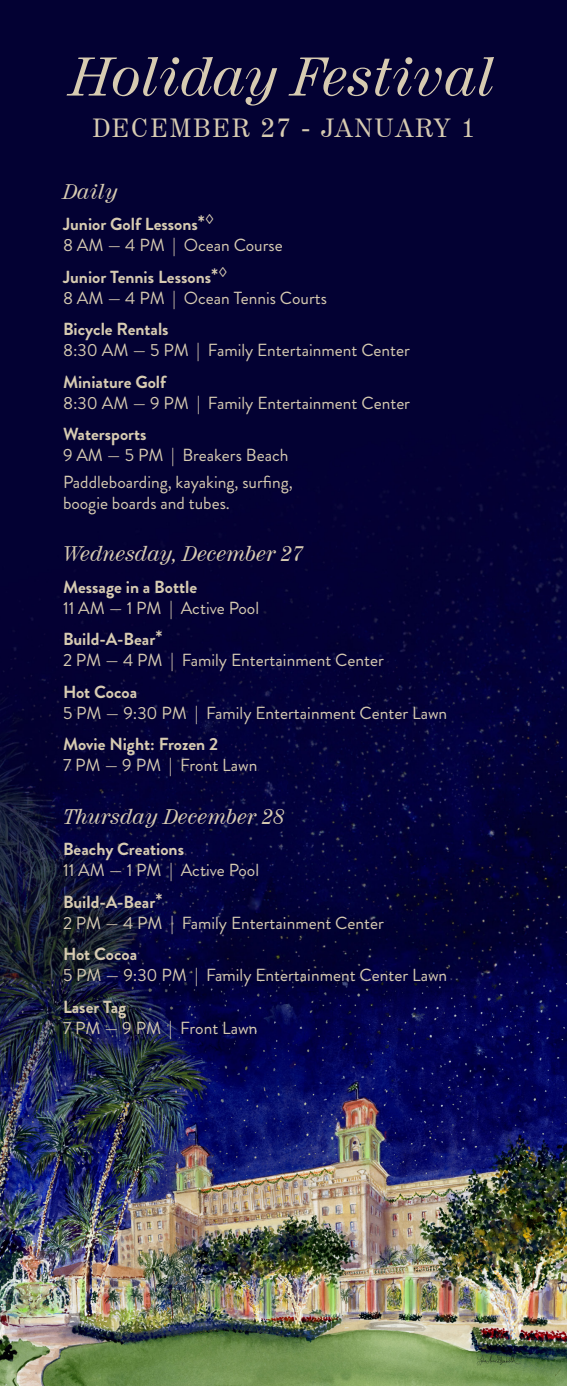
<style>
.page{position:relative;width:567px;height:1386px;background:#fff}
.page>*{position:absolute;margin:0;border:0;box-sizing:border-box;transform-origin:0 0}
.t1{font:italic 54.25px "Century 725 BT";color:#d7cbb1}
.t2{font:26.25px "Century 725 BT";letter-spacing:.09em;color:#d7cbb1}
.t3{font:italic 21px "Century 725 BT";color:#d7cbb1}
.t4{font:17.5px/21px "Brandon Grotesque";color:#d7cbb1}
.t5{font:700 17.5px "Brandon Grotesque";color:#d7cbb1}
.s1{font-weight:500;font-size:21px}
</style>
<div class="page">
<img style="left:0;top:0;width:567px;height:1386px">
<p class="t1" style="left:71px;top:43px;width:426px">Holiday Festival</p>
<p class="t2" style="left:92px;top:111px;width:384px">DECEMBER 27 - JANUARY 1</p>
<p class="t3" style="left:63px;top:179px;width:57px">Daily</p>
<p class="t5" style="left:63px;top:212px;width:153px">Junior Golf Lessons<span class="s1">*</span><sup>◊</sup></p>
<p class="t4" style="left:63px;top:235px;width:221px">8 AM — 4 PM | Ocean Course</p>
<p class="t5" style="left:63px;top:265px;width:166px">Junior Tennis Lessons<span class="s1">*</span><sup>◊</sup></p>
<p class="t4" style="left:63px;top:288px;width:266px">8 AM — 4 PM | Ocean Tennis Courts</p>
<p class="t5" style="left:63px;top:317px;width:107px">Bicycle Rentals</p>
<p class="t4" style="left:63px;top:340px;width:349px">8:30 AM — 5 PM | Family Entertainment Center</p>
<p class="t5" style="left:63px;top:370px;width:105px">Miniature Golf</p>
<p class="t4" style="left:63px;top:393px;width:349px">8:30 AM — 9 PM | Family Entertainment Center</p>
<p class="t5" style="left:63px;top:422px;width:85px">Watersports</p>
<p class="t4" style="left:63px;top:445px;width:227px">9 AM — 5 PM | Breakers Beach</p>
<p class="t4" style="left:63px;top:471px;width:231px">Paddleboarding, kayaking, surfing, boogie boards and tubes.</p>
<p class="t3" style="left:63px;top:541px;width:242px">Wednesday, December 27</p>
<p class="t5" style="left:63px;top:574px;width:136px">Message in a Bottle</p>
<p class="t4" style="left:63px;top:597px;width:198px">11 AM — 1 PM | Active Pool</p>
<p class="t5" style="left:63px;top:627px;width:101px">Build-A-Bear<span class="s1">*</span></p>
<p class="t4" style="left:63px;top:650px;width:322px">2 PM — 4 PM | Family Entertainment Center</p>
<p class="t5" style="left:63px;top:679px;width:76px">Hot Cocoa</p>
<p class="t4" style="left:63px;top:702px;width:386px">5 PM — 9:30 PM | Family Entertainment Center Lawn</p>
<p class="t5" style="left:63px;top:732px;width:157px">Movie Night: Frozen 2</p>
<p class="t4" style="left:63px;top:755px;width:196px">7 PM — 9 PM | Front Lawn</p>
<p class="t3" style="left:63px;top:803px;width:223px">Thursday December 28</p>
<p class="t5" style="left:63px;top:837px;width:123px">Beachy Creations</p>
<p class="t4" style="left:63px;top:860px;width:198px">11 AM — 1 PM | Active Pool</p>
<p class="t5" style="left:63px;top:889px;width:101px">Build-A-Bear<span class="s1">*</span></p>
<p class="t4" style="left:63px;top:912px;width:322px">2 PM — 4 PM | Family Entertainment Center</p>
<p class="t5" style="left:63px;top:942px;width:76px">Hot Cocoa</p>
<p class="t4" style="left:63px;top:965px;width:386px">5 PM — 9:30 PM | Family Entertainment Center Lawn</p>
<p class="t5" style="left:63px;top:994px;width:65px">Laser Tag</p>
<p class="t4" style="left:63px;top:1017px;width:196px">7 PM — 9 PM | Front Lawn</p>
</div>
